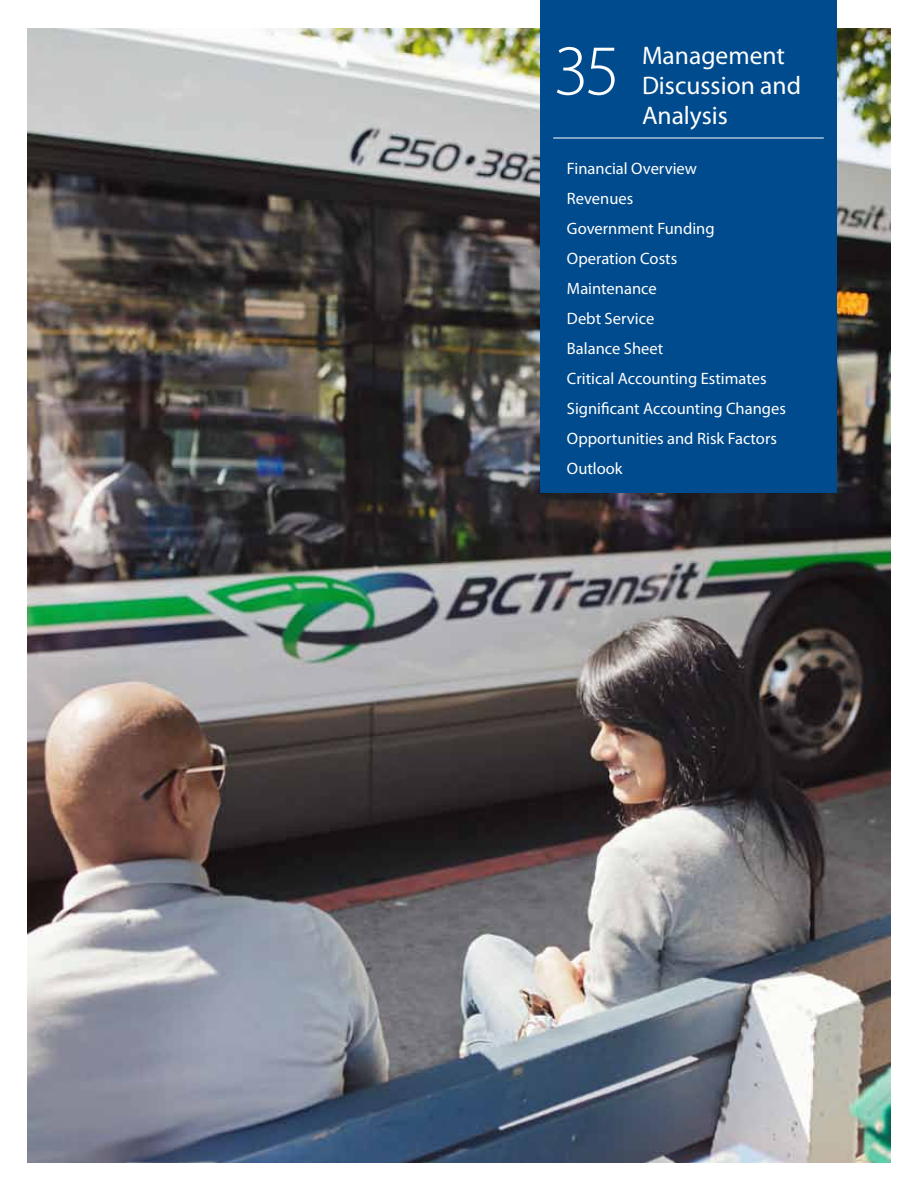
<style>
.page{position:relative;width:918px;height:1188px;background:#fff}
.page>*{position:absolute;margin:0;border:0;box-sizing:border-box;transform-origin:0 0}
.t1{font:300 72px "Myriad Pro";color:#fff}
.t2{font:25.5px/30px "Myriad Pro";color:#fff}
.t3{font:16.5px/30px "Myriad Pro";color:#fff}
</style>
<div class="page">
<img style="left:27px;top:29px;width:864px;height:1134px">
<div style="left:540px;top:0;width:297px;height:492px;background:#004b8d"></div>
<hr style="left:553px;top:138px;width:271px;height:1px;background:#fff">
<h1 class="t1" style="left:554px;top:31px;width:68px">35</h1>
<h2 class="t2" style="left:642px;top:40px;width:161px">Management<br>Discussion and<br>Analysis</h2>
<p class="t3" style="left:567px;top:154px;width:220px">Financial Overview<br>Revenues<br>Government Funding<br>Operation Costs<br>Maintenance<br>Debt Service<br>Balance Sheet<br>Critical Accounting Estimates<br>Significant Accounting Changes<br>Opportunities and Risk Factors<br>Outlook</p>
</div>
